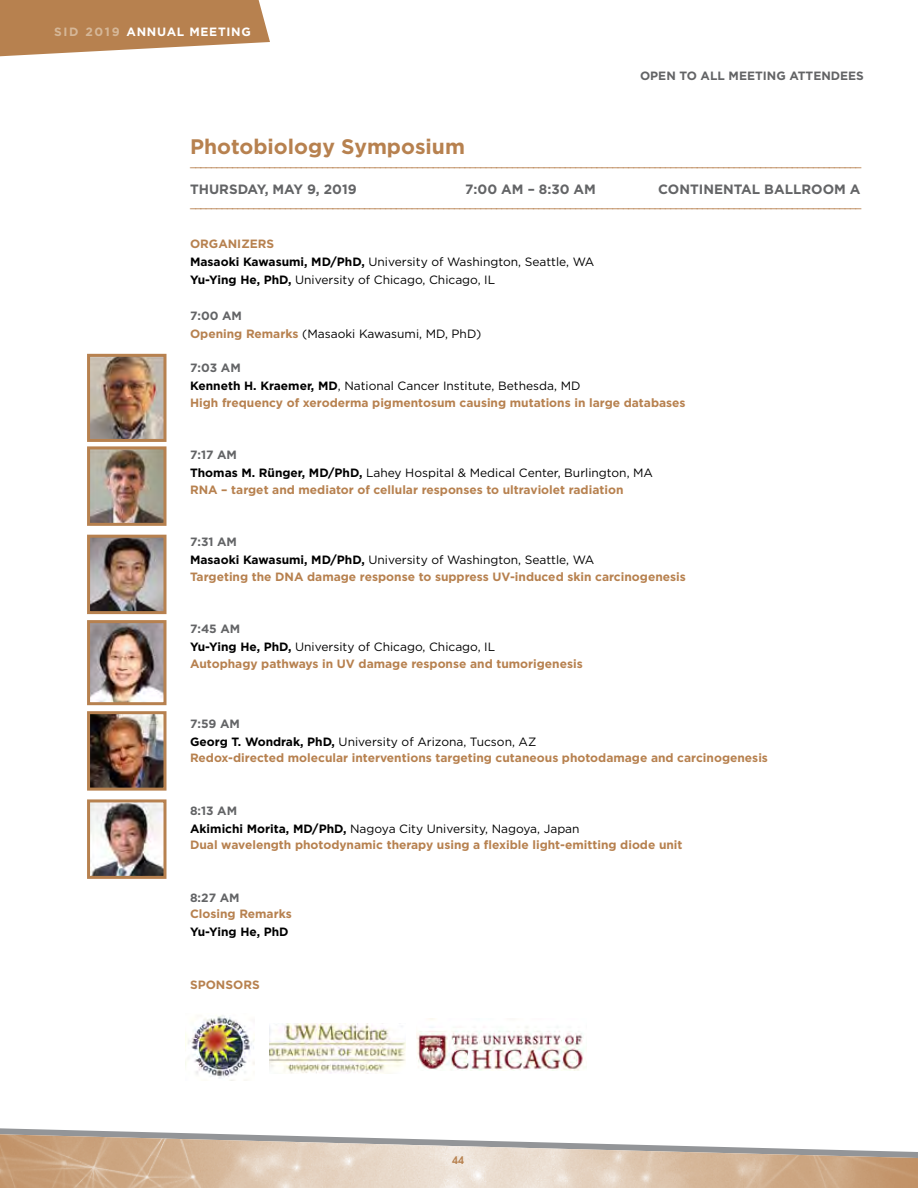
<style>
.page{position:relative;width:918px;height:1188px;background:#fff}
.page>*{position:absolute;margin:0;border:0;box-sizing:border-box;transform-origin:0 0}
.t1{font:700 21px "Gotham";color:#b7814f}
.t2{font:700 13.5px "Gotham";color:#636466}
.t3{font:12px/18px "Gotham";color:#000}
.t4{font:700 12px "Gotham";color:#b7814f}
.t5{font:12px "Univers";color:#b7814f}
.t6{font:700 12px "Gotham";color:#636466}
.t7{font:700 12px "Gotham";letter-spacing:.06em;color:#fff}
.t8{font:700 12px "Gotham";color:#000}
.t9{font:600 10.5px "Avant Garde";color:#b7814f}
.s1{color:#d5b798}
.s2{font-weight:700;color:#b7814f}
.s3{font-weight:700}
.s4{font-weight:700;color:#636466}
</style>
<div class="page">
<img style="left:91px;top:358px;width:71px;height:80px">
<div style="left:87px;top:354px;width:79px;height:88px;border:3px solid #b7814f"></div>
<img style="left:91px;top:450px;width:71px;height:72px">
<div style="left:87px;top:446px;width:79px;height:80px;border:3px solid #b7814f"></div>
<img style="left:91px;top:539px;width:71px;height:71px">
<div style="left:87px;top:535px;width:79px;height:79px;border:3px solid #b7814f"></div>
<img style="left:91px;top:624px;width:71px;height:77px">
<div style="left:87px;top:620px;width:79px;height:85px;border:3px solid #b7814f"></div>
<img style="left:91px;top:715px;width:71px;height:72px">
<div style="left:87px;top:711px;width:79px;height:80px;border:3px solid #b7814f"></div>
<img style="left:91px;top:803px;width:71px;height:72px">
<div style="left:87px;top:799px;width:79px;height:80px;border:3px solid #b7814f"></div>
<img style="left:186px;top:1015px;width:68px;height:66px">
<img style="left:416px;top:1019px;width:169px;height:52px">
<img style="left:269px;top:1023px;width:136px;height:51px">
<svg style="left:0;top:0;width:270px;height:57px;background:#c19369"></svg>
<svg style="left:0;top:1128px;width:216px;height:6px"></svg>
<img style="left:0;top:1134px;width:918px;height:54px">
<p class="t7" style="left:54px;top:25px;width:198px"><span class="s1">SID 2019</span> ANNUAL MEETING</p>
<p class="t6" style="left:640px;top:69px;width:225px">OPEN TO ALL MEETING ATTENDEES</p>
<h1 class="t1" style="left:190px;top:134px;width:276px">Photobiology Symposium</h1>
<p class="t5" style="left:190px;top:160px;width:673px">–––––––––––––––––––––––––––––––––––––––––––––––––––––––––––––––––––––––––––––––––––––––––––––––––––––––––––––––––––––––––––––––</p>
<p class="t2" style="left:190px;top:181px;width:168px">THURSDAY, MAY 9, 2019</p>
<p class="t2" style="left:465px;top:181px;width:132px">7:00 AM – 8:30 AM</p>
<p class="t2" style="left:658px;top:181px;width:204px">CONTINENTAL BALLROOM A</p>
<p class="t5" style="left:190px;top:200px;width:673px">–––––––––––––––––––––––––––––––––––––––––––––––––––––––––––––––––––––––––––––––––––––––––––––––––––––––––––––––––––––––––––––––</p>
<p class="t3" style="left:190px;top:234px;width:406px"><span class="s2">ORGANIZERS<br></span><span class="s3">Masaoki Kawasumi, MD/PhD,</span> University of Washington, Seattle, WA<br><span class="s3">Yu-Ying He, PhD,</span> University of Chicago, Chicago, IL</p>
<p class="t3" style="left:190px;top:306px;width:293px"><span class="s4">7:00 AM<br></span><span class="s2">Opening Remarks</span> (Masaoki Kawasumi, MD, PhD)</p>
<p class="t3" style="left:190px;top:359px;width:392px"><span class="s4">7:03 AM<br></span><span class="s3">Kenneth H. Kraemer, MD</span>, National Cancer Institute, Bethesda, MD</p>
<p class="t4" style="left:190px;top:395px;width:497px">High frequency of xeroderma pigmentosum causing mutations in large databases</p>
<p class="t3" style="left:190px;top:446px;width:465px"><span class="s4">7:17 AM<br></span><span class="s3">Thomas M. Rünger, MD/PhD,</span> Lahey Hospital &amp; Medical Center, Burlington, MA</p>
<p class="t4" style="left:190px;top:482px;width:435px">RNA – target and mediator of cellular responses to ultraviolet radiation</p>
<p class="t3" style="left:190px;top:533px;width:406px"><span class="s4">7:31 AM<br></span><span class="s3">Masaoki Kawasumi, MD/PhD,</span> University of Washington, Seattle, WA</p>
<p class="t4" style="left:190px;top:569px;width:497px">Targeting the DNA damage response to suppress UV-induced skin carcinogenesis</p>
<p class="t3" style="left:190px;top:620px;width:307px"><span class="s4">7:45 AM<br></span><span class="s3">Yu-Ying He, PhD,</span> University of Chicago, Chicago, IL</p>
<p class="t4" style="left:190px;top:656px;width:394px">Autophagy pathways in UV damage response and tumorigenesis</p>
<p class="t3" style="left:190px;top:714px;width:348px"><span class="s4">7:59 AM<br></span><span class="s3">Georg T. Wondrak, PhD,</span> University of Arizona, Tucson, AZ</p>
<p class="t4" style="left:190px;top:751px;width:579px">Redox-directed molecular interventions targeting cutaneous photodamage and carcinogenesis</p>
<p class="t3" style="left:190px;top:801px;width:391px"><span class="s4">8:13 AM<br></span><span class="s3">Akimichi Morita, MD/PhD,</span> Nagoya City University, Nagoya, Japan</p>
<p class="t4" style="left:190px;top:838px;width:494px">Dual wavelength photodynamic therapy using a flexible light-emitting diode unit</p>
<p class="t6" style="left:190px;top:890px;width:51px">8:27 AM</p>
<p class="t4" style="left:190px;top:907px;width:103px">Closing Remarks</p>
<p class="t8" style="left:190px;top:925px;width:100px">Yu-Ying He, PhD</p>
<p class="t4" style="left:190px;top:977px;width:71px">SPONSORS</p>
<p class="t9" style="left:452px;top:1153px;width:13px">44</p>
</div>
